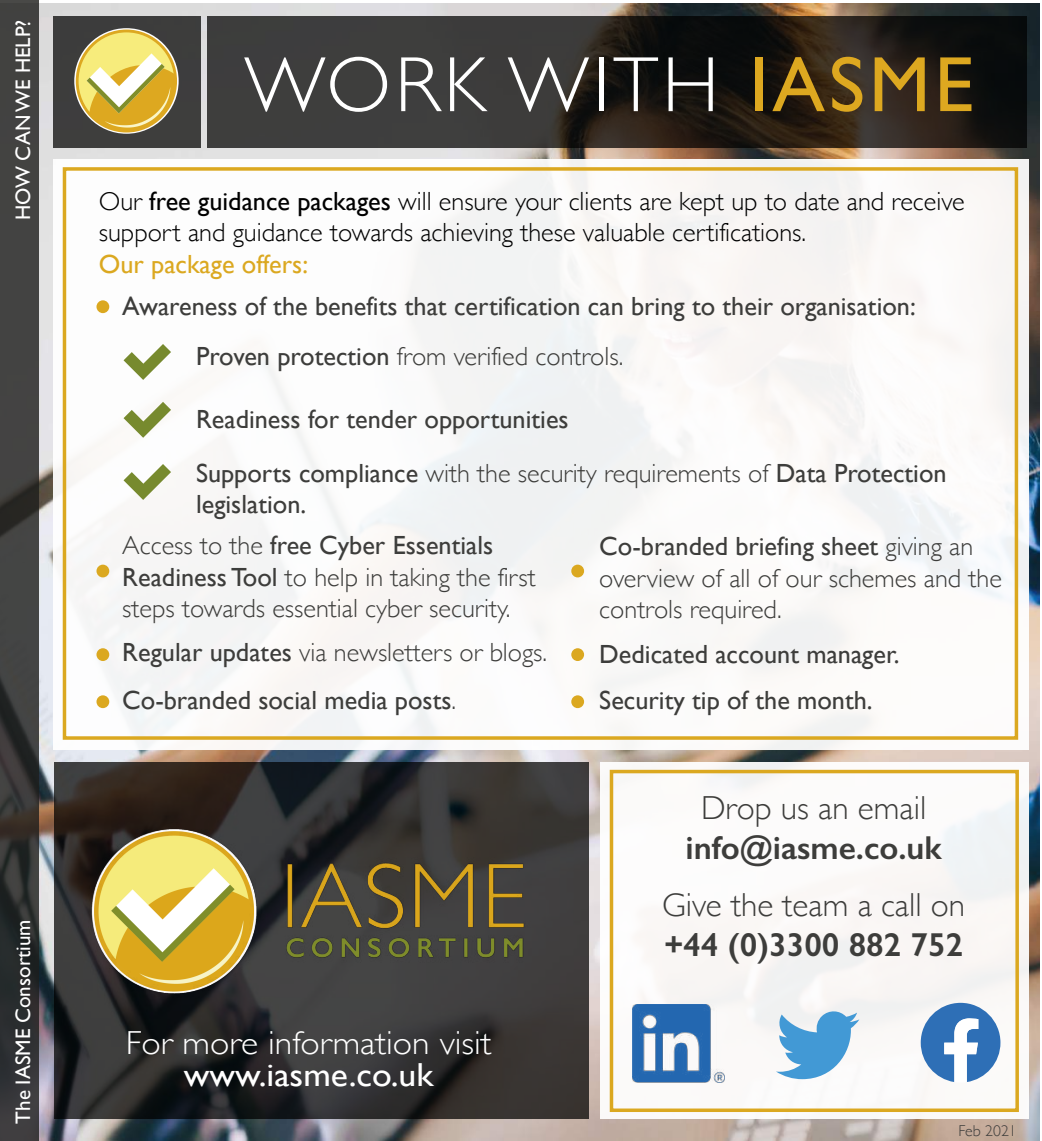
<style>
.page{position:relative;width:1042px;height:1141px;background:#fff}
.page>*{position:absolute;margin:0;border:0;box-sizing:border-box;transform-origin:0 0}
.t1{font:300 78.75px "Gill Sans";letter-spacing:.05em;color:#fff}
.t2{font:600 33.25px "Gill Sans";color:#3d3d3b}
.t3{font:300 33.25px "Gill Sans";color:#3d3d3b}
.t4{font:300 33.25px "Gill Sans";color:#fff;scale:1.07 1}
.t5{font:33.25px "Gill Sans";color:#fff;scale:1.07 1}
.t6{font:26.25px/50.4px "Gill Sans";color:#3d3d3b}
.t7{font:300 26.25px/31.5px "Gill Sans";color:#3d3d3b}
.t8{font:300 26.25px/31.5px "Gill Sans";color:#000}
.t9{font:26.25px "Gill Sans";color:#dba820}
.t10{font:21px "Gill Sans";color:#fff}
.t11{font:300 15.75px "Gill Sans";color:#3d3d3b}
.s1{font-weight:400;color:#dda820}
.s2{font-weight:400}
.s3{font-weight:300}
</style>
<div class="page">
<img style="left:39px;top:4px;width:1001px;height:1137px">
<div style="left:54px;top:159px;width:975px;height:590px;background:#fbf9f8"></div>
<svg style="left:0;top:0;width:39px;height:1141px;background:#3c3c3c"></svg>
<svg style="left:54px;top:762px;width:535px;height:357px;background:#2e2c2c"></svg>
<div style="left:600px;top:762px;width:429px;height:356px;background:#fbf9f8"></div>
<svg style="left:124px;top:402px;width:47px;height:36px"></svg>
<div style="left:96px;top:300px;width:13px;height:13px;background:#dba820;border-radius:50%"></div>
<div style="left:96px;top:565px;width:13px;height:12px;background:#dba820;border-radius:50%"></div>
<div style="left:571px;top:565px;width:13px;height:12px;background:#dba820;border-radius:50%"></div>
<div style="left:571px;top:648px;width:13px;height:13px;background:#dba820;border-radius:50%"></div>
<div style="left:96px;top:648px;width:13px;height:13px;background:#dba820;border-radius:50%"></div>
<div style="left:571px;top:695px;width:13px;height:13px;background:#dba820;border-radius:50%"></div>
<img style="left:19px;top:794px;width:581px;height:234px">
<svg style="left:776px;top:1010px;width:83px;height:69px"></svg>
<img style="left:632px;top:1004px;width:92px;height:78px">
<div style="left:63px;top:167px;width:955px;height:573px;border:4px solid #dba820"></div>
<svg style="left:921px;top:1003px;width:79px;height:79px"></svg>
<div style="left:96px;top:695px;width:13px;height:13px;background:#dba820;border-radius:50%"></div>
<svg style="left:207px;top:16px;width:819px;height:132px;background:#2c2926"></svg>
<svg style="left:124px;top:464px;width:47px;height:36px"></svg>
<svg style="left:124px;top:344px;width:47px;height:36px"></svg>
<div style="left:53px;top:16px;width:147px;height:132px;background:#3d3d3d"></div>
<svg style="left:76px;top:30px;width:101px;height:103px"></svg>
<div style="left:610px;top:770px;width:409px;height:342px;border:4px solid #dba820"></div>
<p class="t10" style="left:11px;top:220px;width:202px;rotate:-90deg">HOW CAN WE HELP?</p>
<p class="t10" style="left:11px;top:1124px;width:206px;rotate:-90deg">The IASME Consortium</p>
<h1 class="t1" style="left:244px;top:23px;width:731px">WORK WITH <span class="s1">IASME</span></h1>
<p class="t8" style="left:99px;top:184px;width:867px">Our <span class="s2">free guidance packages</span> will ensure your clients are kept up to date and receive support and guidance towards achieving these valuable certifications.</p>
<p class="t9" style="left:99px;top:248px;width:211px">Our package offers:</p>
<p class="t6" style="left:196px;top:281px;width:721px;text-indent:-74px">Awareness of the benefits that certification can bring to their organisation:<br>Proven protection <span class="s3">from verified controls.</span></p>
<p class="t6" style="left:196px;top:393px;width:752px;line-height:53px">Readiness for tender opportunities<br>Supports compliance <span class="s3">with the security requirements of</span> Data Protection</p>
<p class="t6" style="left:122px;top:483px;width:372px;line-height:41.3px;text-indent:74px">legislation.<br><span class="s3">Access to the</span> free Cyber Essentials</p>
<p class="t7" style="left:122px;top:560px;width:415px"><span class="s2">Readiness Tool</span> to help in taking the first steps towards essential cyber security.</p>
<p class="t7" style="left:599px;top:530px;width:404px"><span class="s2">Co-branded briefing sheet</span> giving an overview of all of our schemes and the controls required.</p>
<p class="t6" style="left:122px;top:628px;width:426px;line-height:47.9px">Regular updates <span class="s3">via newsletters or blogs.<br></span>Co-branded social media posts<span class="s3">.</span></p>
<p class="t4" style="left:126px;top:1017px;width:343px">For more information visit</p>
<p class="t5" style="left:184px;top:1055px;width:235px">www.iasme.co.uk</p>
<p class="t6" style="left:599px;top:629px;width:302px">Dedicated account manager.</p>
<p class="t6" style="left:599px;top:675px;width:275px">Security tip of the month.</p>
<p class="t3" style="left:701px;top:782px;width:227px">Drop us an email</p>
<p class="t2" style="left:685px;top:827px;width:258px">info@iasme.co.uk</p>
<p class="t3" style="left:662px;top:879px;width:305px">Give the team a call on</p>
<p class="t2" style="left:664px;top:925px;width:301px">+44 (0)3300 882 752</p>
<p class="t11" style="left:958px;top:1119px;width:60px">Feb 2021</p>
</div>
